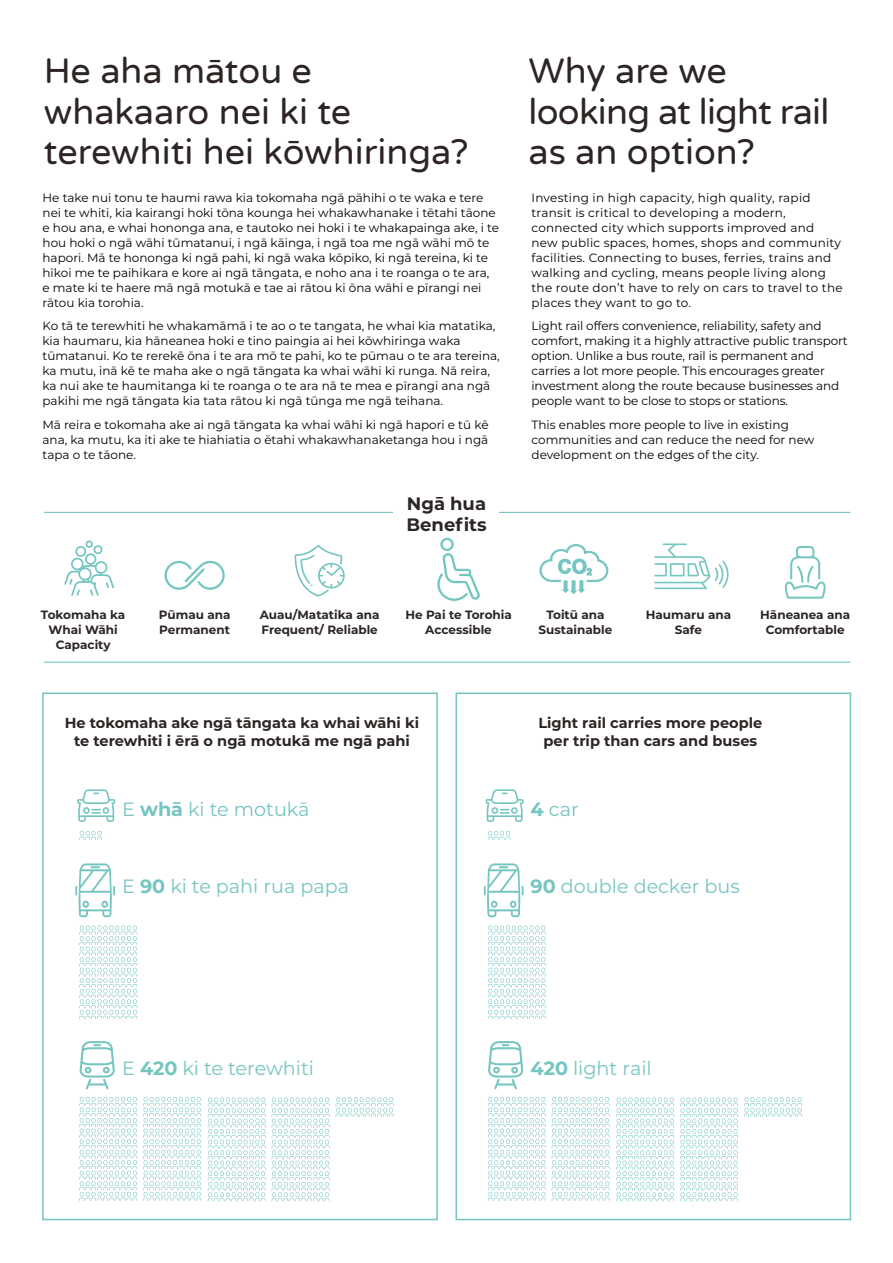
<style>
.page{position:relative;width:893px;height:1263px;background:#fff}
.page>*{position:absolute;margin:0;border:0;box-sizing:border-box;transform-origin:0 0}
.t1{font:36px/40.5px "Varela Round";color:#2c2524}
.t2{font:36px/40.5px "Varela Round";letter-spacing:-.02em;color:#2c2524}
.t3{font:19.2px "Montserrat";color:#75c5c1}
.t4{font:700 18px/21px "Montserrat";color:#2c2524}
.t5{font:700 14.55px/18.1px "Montserrat";color:#2c2524;text-align:center}
.t6{font:12px/15px "Montserrat";color:#000}
.t7{font:12px/15px "Montserrat";letter-spacing:.02em;color:#000}
.t8{font:700 12px/15px "Montserrat";color:#2c2524;text-align:center}
.s1{font-weight:700}
</style>
<div class="page">
<div style="left:455px;top:692px;width:396px;height:528px;border:2px solid #75c5c1"></div>
<div style="left:42px;top:692px;width:396px;height:528px;border:2px solid #75c5c1"></div>
<svg style="left:75px;top:789px;width:319px;height:412px"></svg>
<svg style="left:484px;top:789px;width:318px;height:412px"></svg>
<hr style="left:44px;top:512px;width:806px;height:1px;background:#75c5c1">
<div style="left:394px;top:480px;width:105px;height:64px;background:#fff"></div>
<svg style="left:539px;top:544px;width:69px;height:50px"></svg>
<svg style="left:64px;top:540px;width:50px;height:56px"></svg>
<svg style="left:164px;top:560px;width:61px;height:30px"></svg>
<svg style="left:437px;top:537px;width:43px;height:64px"></svg>
<svg style="left:784px;top:546px;width:42px;height:53px"></svg>
<svg style="left:294px;top:545px;width:51px;height:51px"></svg>
<svg style="left:654px;top:543px;width:75px;height:46px"></svg>
<hr style="left:44px;top:662px;width:806px;height:1px;background:#75c5c1">
<h1 class="t1" style="left:44px;top:50px;width:426px">He aha mātou e whakaaro nei ki te terewhiti hei kōwhiringa?</h1>
<p class="t6" style="left:43px;top:189px;width:458px">He take nui tonu te haumi rawa kia tokomaha ngā pāhihi o te waka e tere nei te whiti, kia kairangi hoki tōna kounga hei whakawhanake i tētahi tāone e hou ana, e whai hononga ana, e tautoko nei hoki i te whakapainga ake, i te hou hoki o ngā wāhi tūmatanui, i ngā kāinga, i ngā toa me ngā wāhi mō te hapori. Mā te hononga ki ngā pahi, ki ngā waka kōpiko, ki ngā tereina, ki te hīkoi me te paihikara e kore ai ngā tāngata, e noho ana i te roanga o te ara, e mate ki te haere mā ngā motukā e tae ai rātou ki ōna wāhi e pīrangi nei rātou kia torohia.</p>
<p class="t6" style="left:43px;top:318px;width:459px">Ko tā te terewhiti he whakamāmā i te ao o te tangata, he whai kia matatika, kia haumaru, kia hāneanea hoki e tino paingia ai hei kōwhiringa waka tūmatanui. Ko te rerekē ōna i te ara mō te pahi, ko te pūmau o te ara tereina, ka mutu, inā kē te maha ake o ngā tāngata ka whai wāhi ki runga. Nā reira, ka nui ake te haumitanga ki te roanga o te ara nā te mea e pīrangi ana ngā pakihi me ngā tāngata kia tata rātou ki ngā tūnga me ngā teihana.</p>
<p class="t6" style="left:43px;top:416px;width:448px;text-align:justify">Mā reira e tokomaha ake ai ngā tāngata ka whai wāhi ki ngā hapori e tū kē ana, ka mutu, ka iti ake te hiahiatia o ētahi whakawhanaketanga hou i ngā tapa o te tāone.</p>
<h3 class="t4" style="left:406px;top:492px;width:82px">Ngā hua<br>Benefits</h3>
<h1 class="t2" style="left:528px;top:50px;width:303px">Why are we looking at light rail as an option?</h1>
<p class="t7" style="left:531px;top:189px;width:313px">Investing in high capacity, high quality, rapid transit is critical to developing a modern, connected city which supports improved and new public spaces, homes, shops and community facilities. Connecting to buses, ferries, trains and walking and cycling, means people living along the route don’t have to rely on cars to travel to the places they want to go to.</p>
<p class="t6" style="left:531px;top:318px;width:318px">Light rail offers convenience, reliability, safety and comfort, making it a highly attractive public transport option. Unlike a bus route, rail is permanent and carries a lot more people. This encourages greater investment along the route because businesses and people want to be close to stops or stations.</p>
<p class="t6" style="left:531px;top:416px;width:284px">This enables more people to live in existing communities and can reduce the need for new development on the edges of the city.</p>
<p class="t8" style="left:260px;top:606px;width:121px;text-align:left">Auau/Matatika ana<br>Frequent/ Reliable</p>
<p class="t8" style="left:646px;top:606px;width:87px">Haumaru ana<br>Safe</p>
<p class="t8" style="left:41px;top:606px;width:86px">Tokomaha ka<br>Whai Wāhi<br>Capacity</p>
<p class="t8" style="left:159px;top:606px;width:73px;text-align:left">Pūmau ana<br>Permanent</p>
<p class="t8" style="left:405px;top:606px;width:108px">He Pai te Torohia<br>Accessible</p>
<p class="t8" style="left:760px;top:606px;width:91px">Hāneanea ana<br>Comfortable</p>
<p class="t8" style="left:539px;top:606px;width:75px">Toitū ana<br>Sustainable</p>
<p class="t5" style="left:65px;top:713px;width:356px">He tokomaha ake ngā tāngata ka whai wāhi ki te terewhiti i ērā o ngā motukā me ngā pahi</p>
<p class="t5" style="left:538px;top:713px;width:225px">Light rail carries more people per trip than cars and buses</p>
<h2 class="t3" style="left:122px;top:796px;width:189px">E <span class="s1">whā</span> ki te motukā</h2>
<h2 class="t3" style="left:531px;top:796px;width:50px"><span class="s1">4</span> car</h2>
<h2 class="t3" style="left:122px;top:873px;width:228px">E <span class="s1">90</span> ki te pahi rua papa</h2>
<h2 class="t3" style="left:122px;top:1054px;width:193px">E <span class="s1">420</span> ki te terewhiti</h2>
<h2 class="t3" style="left:531px;top:873px;width:211px"><span class="s1">90</span> double decker bus</h2>
<h2 class="t3" style="left:531px;top:1054px;width:123px"><span class="s1">420</span> light rail</h2>
</div>
